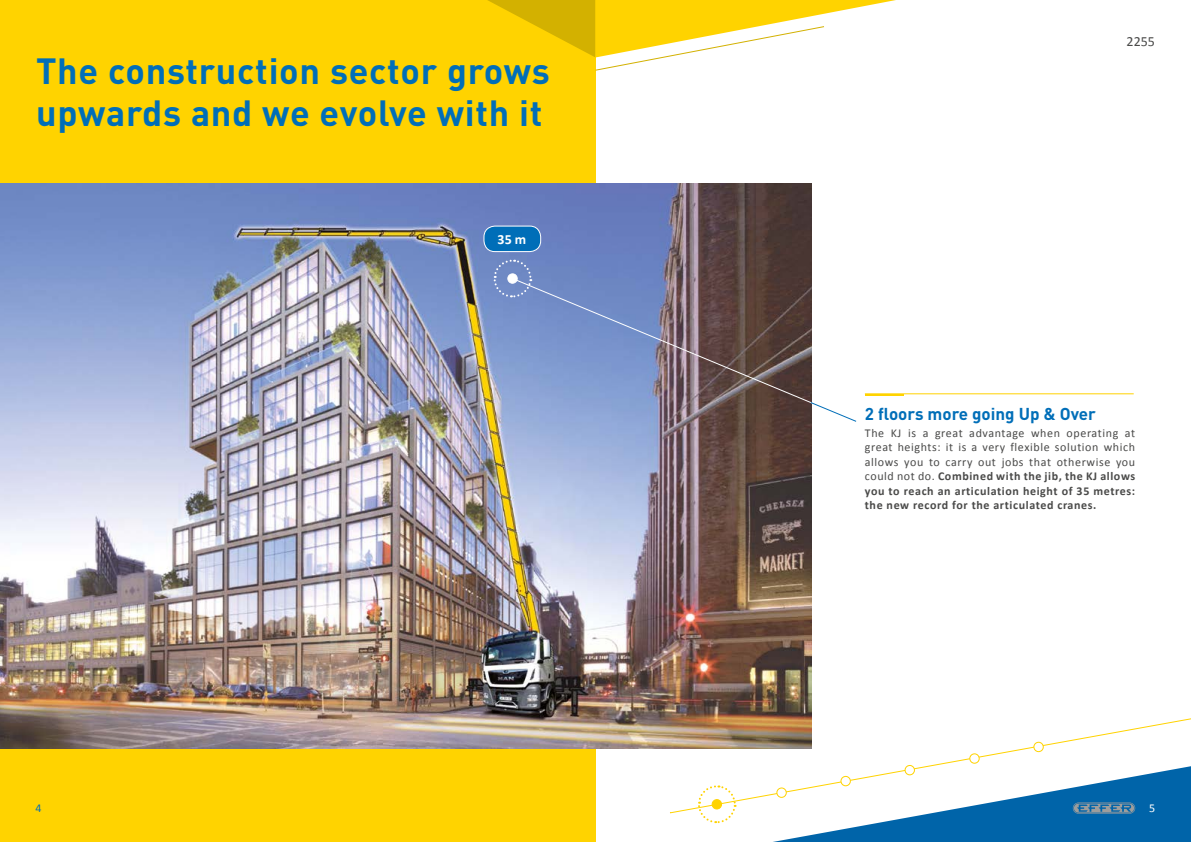
<style>
.page{position:relative;width:1191px;height:842px;background:#fff}
.page>*{position:absolute;margin:0;border:0;box-sizing:border-box;transform-origin:0 0}
.t1{font:700 36px/42px "DIN Pro";letter-spacing:.02em;color:#006eb8}
.t2{font:700 17px "DIN Pro";color:#006eb8}
.t3{font:14px "Calibri";color:#4a4a49}
.t4{font:700 14px "Calibri";color:#fff}
.t5{font:12px/14.4px "Calibri";letter-spacing:.05em;color:#4a4a49;text-align:justify}
.t6{font:12px "Calibri";color:#006eb8}
.t7{font:12px "Calibri";color:#fff}
.s1{font-weight:700}
</style>
<div class="page">
<div style="left:0;top:0;width:595px;height:842px;background:#ffd300"></div>
<hr style="left:865px;top:394px;width:268px;height:1px;background:#ffd300">
<svg style="left:488px;top:0;width:408px;height:71px"></svg>
<img style="left:0;top:184px;width:811px;height:564px">
<svg style="left:492px;top:259px;width:40px;height:39px"></svg>
<div style="left:507px;top:274px;width:10px;height:9px;background:#fff;border-radius:50%"></div>
<div style="left:507px;top:273px;width:11px;height:11px;border:1px solid #fff;border-radius:50%"></div>
<svg style="left:511px;top:277px;width:301px;height:146px"></svg>
<svg style="left:809px;top:401px;width:48px;height:22px"></svg>
<div style="left:484px;top:226px;width:56px;height:26px;background:#006eb8;border-radius:11px"></div>
<div style="left:483px;top:226px;width:58px;height:26px;border:1px solid #fff;border-radius:11px"></div>
<svg style="left:773px;top:814px;width:418px;height:28px"></svg>
<svg style="left:669px;top:704px;width:522px;height:110px"></svg>
<div style="left:905px;top:765px;width:9px;height:10px;background:#fff;border-radius:50%"></div>
<div style="left:904px;top:765px;width:11px;height:10px;border:1px solid #ffd300;border-radius:50%"></div>
<svg style="left:697px;top:784px;width:39px;height:40px"></svg>
<div style="left:776px;top:788px;width:10px;height:9px;background:#fff;border-radius:50%"></div>
<div style="left:776px;top:787px;width:11px;height:11px;border:1px solid #ffd300;border-radius:50%"></div>
<div style="left:840px;top:776px;width:10px;height:10px;background:#fff;border-radius:50%"></div>
<div style="left:840px;top:776px;width:11px;height:10px;border:1px solid #ffd300;border-radius:50%"></div>
<div style="left:969px;top:754px;width:10px;height:9px;background:#fff;border-radius:50%"></div>
<div style="left:969px;top:753px;width:11px;height:11px;border:1px solid #ffd300;border-radius:50%"></div>
<svg style="left:1033px;top:742px;width:10px;height:10px"></svg>
<div style="left:1033px;top:741px;width:11px;height:11px;border:1px solid #ffd300;border-radius:50%"></div>
<h1 class="t1" style="left:36px;top:49px;width:515px">The construction sector grows upwards and we evolve with it</h1>
<p class="t4" style="left:497px;top:230px;width:30px">35 m</p>
<p class="t3" style="left:1126px;top:32px;width:30px">2255</p>
<h2 class="t2" style="left:865px;top:402px;width:232px">2 floors more going Up &amp; Over</h2>
<p class="t5" style="left:865px;top:425px;width:272px">The KJ is a great advantage when operating at great heights: it is a very flexible solution which allows you to carry out jobs that otherwise you could not do. <span class="s1">Combined with the jib, the KJ allows you to reach an articulation height of 35 metres: the new record for the articulated cranes.</span></p>
<p class="t6" style="left:36px;top:799px;width:8px">4</p>
<p class="t7" style="left:1149px;top:799px;width:8px">5</p>
</div>
